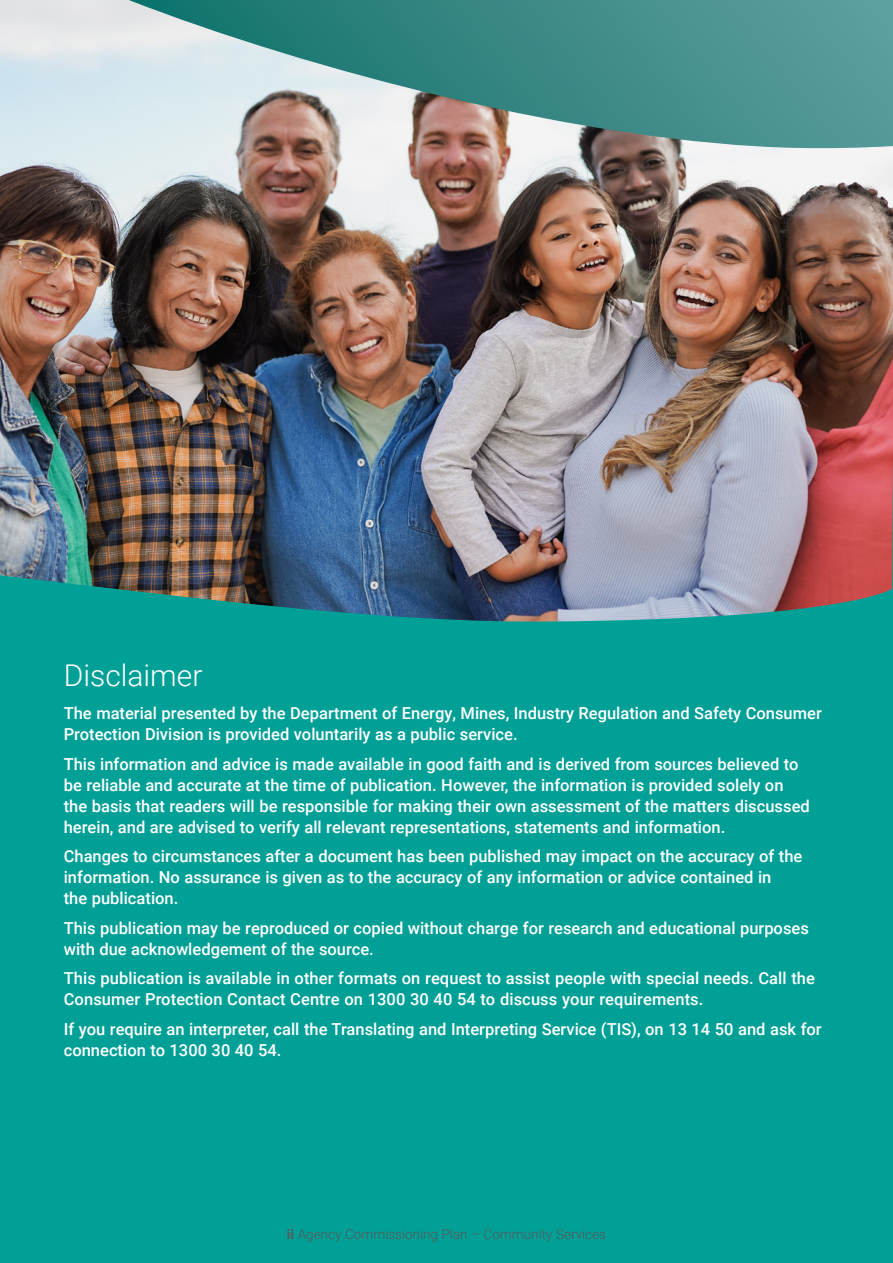
<style>
.page{position:relative;width:893px;height:1263px;background:#fff}
.page>*{position:absolute;margin:0;border:0;box-sizing:border-box;transform-origin:0 0}
.CP_H1{font:300 30px "Roboto";color:#fff}
.CP_body{font:500 16.5px/21px "Roboto";color:#fff}
.t1{font:300 13.5px "Roboto";color:#58595b}
.s1{font-weight:700}
</style>
<div class="page">
<div style="left:0;top:400px;width:893px;height:863px;background:#00a097"></div>
<img style="left:0;top:0;width:893px;height:622px">
<svg style="left:129px;top:0;width:764px;height:149px;background:#6fa19e"></svg>
<h1 class="CP_H1" style="left:64px;top:654px;width:140px">Disclaimer</h1>
<p class="CP_body" style="left:64px;top:702px;width:760px">The material presented by the Department of Energy, Mines, Industry Regulation and Safety Consumer<br>Protection Division is provided voluntarily as a public service.</p>
<p class="CP_body" style="left:64px;top:753px;width:747px">This information and advice is made available in good faith and is derived from sources believed to be reliable and accurate at the time of publication. However, the information is provided solely on the basis that readers will be responsible for making their own assessment of the matters discussed herein, and are advised to verify all relevant representations, statements and information.</p>
<p class="CP_body" style="left:64px;top:845px;width:740px">Changes to circumstances after a document has been published may impact on the accuracy of the information. No assurance is given as to the accuracy of any information or advice contained in<br>the publication.</p>
<p class="CP_body" style="left:64px;top:917px;width:747px">This publication may be reproduced or copied without charge for research and educational purposes with due acknowledgement of the source.</p>
<p class="CP_body" style="left:64px;top:967px;width:753px">This publication is available in other formats on request to assist people with special needs. Call the<br>Consumer Protection Contact Centre on 1300 30 40 54 to discuss your requirements.</p>
<p class="CP_body" style="left:64px;top:1018px;width:759px">If you require an interpreter, call the Translating and Interpreting Service (TIS), on 13 14 50 and ask for connection to 1300 30 40 54.</p>
<p class="t1" style="left:287px;top:1224px;width:320px"><span class="s1">ii</span> Agency Commissioning Plan – Community Services</p>
</div>
